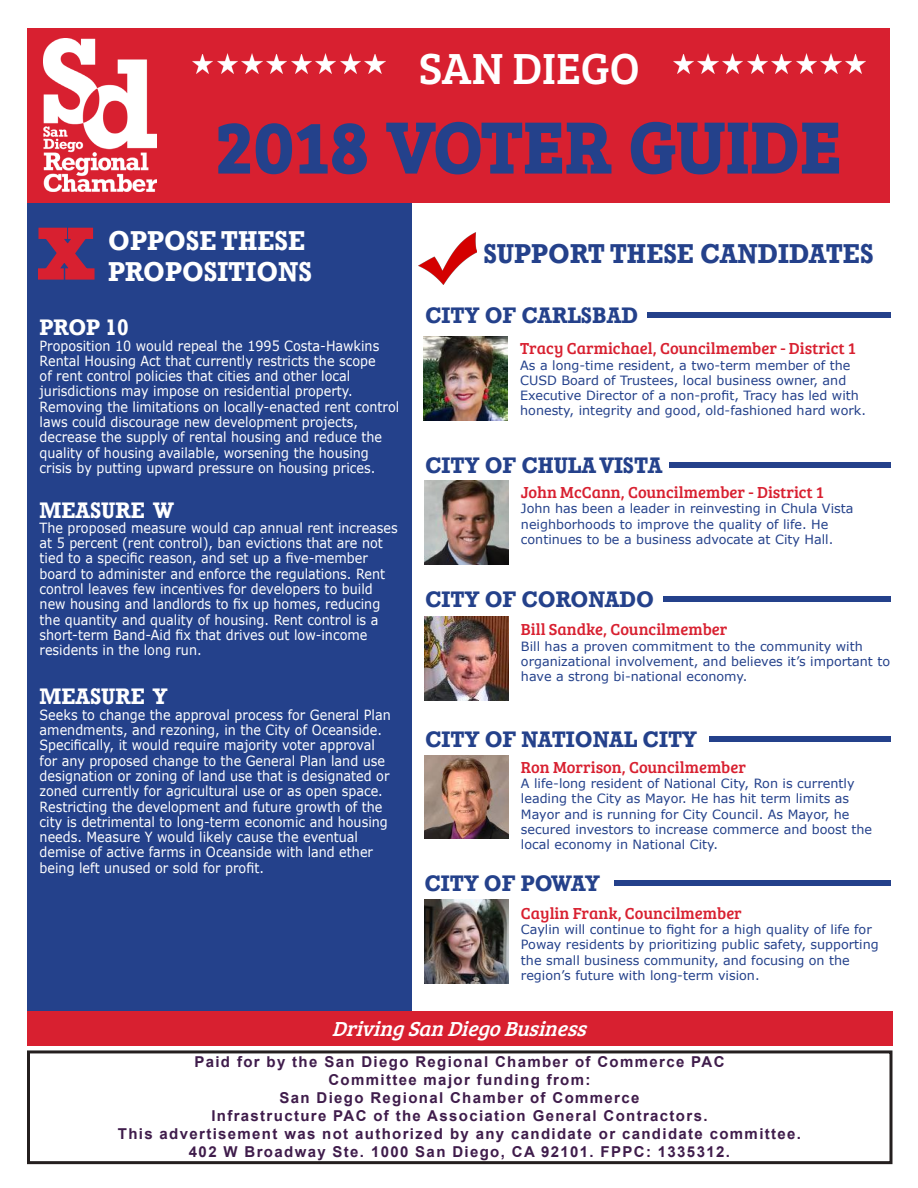
<style>
.page{position:relative;width:918px;height:1188px;background:#fff}
.page>*{position:absolute;margin:0;border:0;box-sizing:border-box;transform-origin:0 0}
.t1{font:72px "Bree Serif";letter-spacing:.03em;color:#24418b}
.t2{font:700 72px "Rockwell";color:#d82030}
.t3{font:45px "Bree Serif";color:#fff}
.t4{font:700 28.05px/30.6px "Rockwell";color:#fff;scale:.91 1}
.t5{font:700 28.05px "Rockwell";color:#24418b;scale:.91 1}
.t6{font:700 23.1px "Rockwell";color:#24418b;scale:.91 1}
.t7{font:700 23.1px "Rockwell";color:#fff;scale:.91 1}
.t8{font:italic 21px "Bree Serif";color:#fff}
.t9{font:16.5px "Bree Serif";color:#d82030}
.t10{font:700 15px/18px "Arial";letter-spacing:.09em;color:#3f1c4b;text-align:center}
.t11{font:14.1px/15.3px "Verdana";color:#fff;scale:.91 1}
.t12{font:12.75px/15.3px "Verdana";color:#24418b}
</style>
<div class="page">
<div style="left:28px;top:28px;width:862px;height:175px;background:#d82030"></div>
<img style="left:193px;top:54px;width:20px;height:19px">
<img style="left:291px;top:54px;width:20px;height:19px">
<img style="left:242px;top:54px;width:20px;height:19px">
<img style="left:340px;top:54px;width:21px;height:19px">
<img style="left:217px;top:54px;width:20px;height:19px">
<img style="left:316px;top:54px;width:20px;height:19px">
<img style="left:266px;top:54px;width:21px;height:19px">
<img style="left:365px;top:54px;width:20px;height:19px">
<img style="left:673px;top:54px;width:20px;height:19px">
<img style="left:772px;top:54px;width:20px;height:19px">
<img style="left:722px;top:54px;width:21px;height:19px">
<img style="left:821px;top:54px;width:20px;height:19px">
<img style="left:698px;top:54px;width:20px;height:19px">
<img style="left:796px;top:54px;width:21px;height:19px">
<img style="left:747px;top:54px;width:20px;height:19px">
<img style="left:846px;top:54px;width:20px;height:19px">
<img style="left:43px;top:39px;width:114px;height:153px">
<svg style="left:218px;top:123px;width:149px;height:52px"></svg>
<svg style="left:386px;top:121px;width:226px;height:54px"></svg>
<svg style="left:630px;top:121px;width:210px;height:54px"></svg>
<div style="left:27px;top:203px;width:385px;height:828px;background:#24418b"></div>
<div style="left:27px;top:1050px;width:865px;height:114px;border:3px solid #241f1f"></div>
<img style="left:424px;top:336px;width:84px;height:84px">
<img style="left:424px;top:481px;width:84px;height:83px">
<img style="left:424px;top:616px;width:84px;height:84px">
<img style="left:424px;top:755px;width:84px;height:84px">
<img style="left:424px;top:900px;width:84px;height:84px">
<svg style="left:38px;top:227px;width:57px;height:53px"></svg>
<img style="left:419px;top:233px;width:58px;height:51px">
<div style="left:647px;top:312px;width:244px;height:6px;background:#24418b"></div>
<div style="left:669px;top:462px;width:222px;height:6px;background:#24418b"></div>
<div style="left:663px;top:596px;width:228px;height:6px;background:#24418b"></div>
<div style="left:709px;top:736px;width:182px;height:6px;background:#24418b"></div>
<div style="left:614px;top:880px;width:276px;height:6px;background:#24418b"></div>
<div style="left:27px;top:1011px;width:865px;height:34px;background:#d82030"></div>
<h2 class="t3" style="left:419px;top:35px;width:222px">SAN DIEGO</h2>
<h1 class="t1" style="left:216px;top:94px;width:626px">2018 VOTER GUIDE</h1>
<h1 class="t2" style="left:40px;top:210px;width:55px">X</h1>
<h3 class="t4" style="left:108px;top:225px;width:225px">OPPOSE THESE<br>PROPOSITIONS</h3>
<h3 class="t5" style="left:483px;top:236px;width:430px">SUPPORT THESE CANDIDATES</h3>
<h3 class="t7" style="left:40px;top:313px;width:99px">PROP 10</h3>
<p class="t11" style="left:40px;top:338px;width:397px">Proposition 10 would repeal the 1995 Costa-Hawkins Rental Housing Act that currently restricts the scope<br>of rent control policies that cities and other local jurisdictions may impose on residential property.<br>Removing the limitations on locally-enacted rent control laws could discourage new development projects, decrease the supply of rental housing and reduce the quality of housing available, worsening the housing crisis by putting upward pressure on housing prices.</p>
<h3 class="t7" style="left:40px;top:496px;width:149px">MEASURE W</h3>
<p class="t11" style="left:40px;top:520px;width:395px">The proposed measure would cap annual rent increases at 5 percent (rent control), ban evictions that are not tied to a specific reason, and set up a five-member board to administer and enforce the regulations. Rent control leaves few incentives for developers to build new housing and landlords to fix up homes, reducing the quantity and quality of housing. Rent control is a short-term Band-Aid fix that drives out low-income residents in the long run.</p>
<h3 class="t7" style="left:40px;top:683px;width:142px">MEASURE Y</h3>
<p class="t11" style="left:40px;top:707px;width:387px">Seeks to change the approval process for General Plan amendments, and rezoning, in the City of Oceanside.<br>Specifically, it would require majority voter approval for any proposed change to the General Plan land use designation or zoning of land use that is designated or zoned currently for agricultural use or as open space.<br>Restricting the development and future growth of the city is detrimental to long-term economic and housing needs. Measure Y would likely cause the eventual demise of active farms in Oceanside with land ether being left unused or sold for profit.</p>
<h3 class="t6" style="left:425px;top:301px;width:236px">CITY OF CARLSBAD</h3>
<p class="t9" style="left:520px;top:336px;width:337px">Tracy Carmichael, Councilmember - District 1</p>
<p class="t12" style="left:520px;top:357px;width:347px">As a long-time resident, a two-term member of the CUSD Board of Trustees, local business owner, and Executive Director of a non-profit, Tracy has led with honesty, integrity and good, old-fashioned hard work.</p>
<h3 class="t6" style="left:425px;top:451px;width:262px">CITY OF CHULA VISTA</h3>
<p class="t9" style="left:521px;top:480px;width:304px">John McCann, Councilmember - District 1</p>
<p class="t12" style="left:521px;top:501px;width:334px">John has been a leader in reinvesting in Chula Vista neighborhoods to improve the quality of life. He continues to be a business advocate at City Hall.</p>
<h3 class="t6" style="left:425px;top:585px;width:253px">CITY OF CORONADO</h3>
<p class="t9" style="left:521px;top:617px;width:208px">Bill Sandke, Councilmember</p>
<p class="t12" style="left:521px;top:638px;width:371px">Bill has a proven commitment to the community with organizational involvement, and believes it’s important to have a strong bi-national economy.</p>
<h3 class="t6" style="left:425px;top:725px;width:300px">CITY OF NATIONAL CITY</h3>
<p class="t9" style="left:521px;top:755px;width:227px">Ron Morrison, Councilmember</p>
<p class="t12" style="left:521px;top:776px;width:353px">A life-long resident of National City, Ron is currently leading the City as Mayor. He has hit term limits as Mayor and is running for City Council. As Mayor, he secured investors to increase commerce and boost the local economy in National City.</p>
<h3 class="t6" style="left:424px;top:869px;width:194px">CITY OF POWAY</h3>
<p class="t9" style="left:521px;top:901px;width:222px">Caylin Frank, Councilmember</p>
<p class="t12" style="left:521px;top:922px;width:359px">Caylin will continue to fight for a high quality of life for Poway residents by prioritizing public safety, supporting the small business community, and focusing on the region’s future with long-term vision.</p>
<h3 class="t8" style="left:332px;top:1014px;width:263px">DrivingSanDiegoBusiness</h3>
<p class="t10" style="left:118px;top:1053px;width:685px">Paid for by the San Diego Regional Chamber of Commerce PAC<br>Committee major funding from:<br>San Diego Regional Chamber of Commerce<br>Infrastructure PAC of the Association General Contractors.<br>This advertisement was not authorized by any candidate or candidate committee.<br>402 W Broadway Ste. 1000 San Diego, CA 92101. FPPC: 1335312.</p>
</div>
